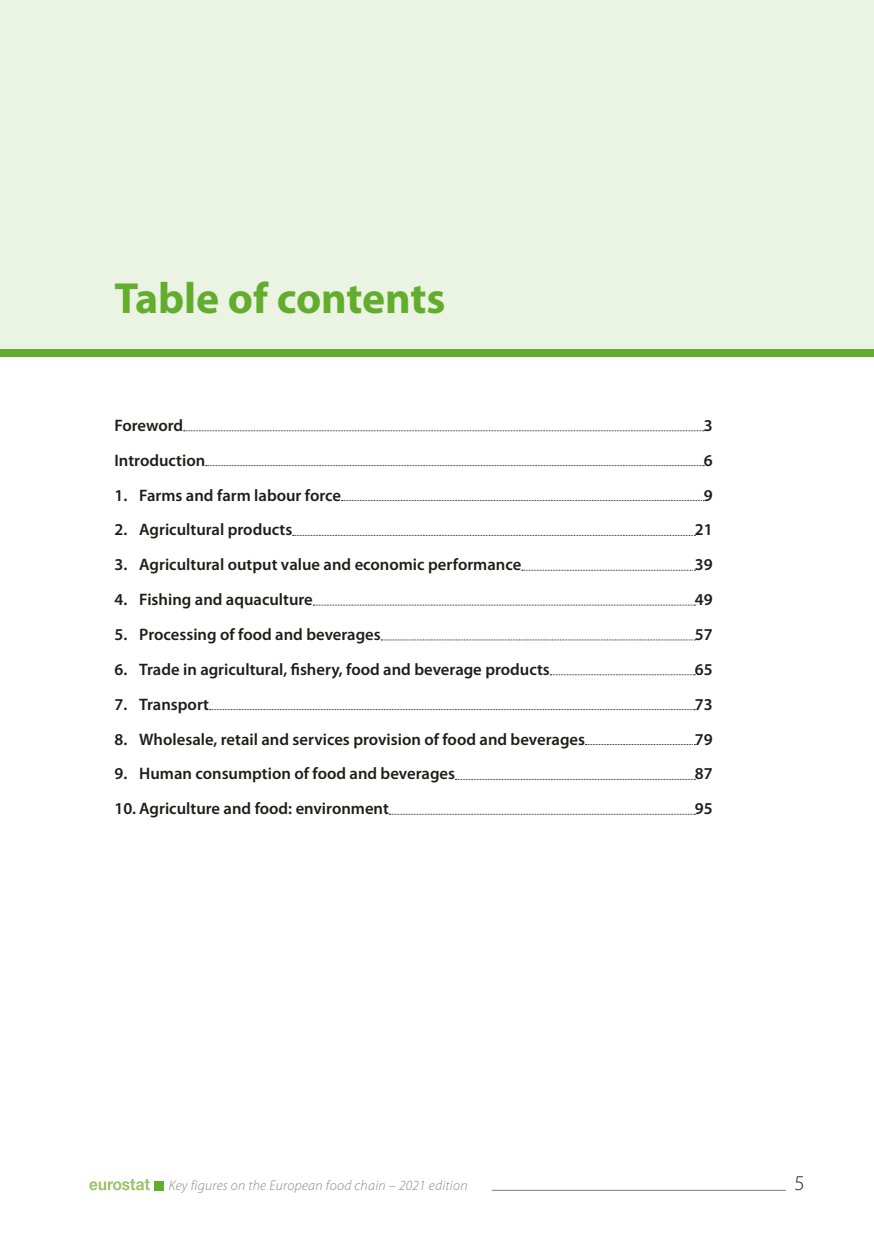
<style>
.page{position:relative;width:874px;height:1241px;background:#fff}
.page>*{position:absolute;margin:0;border:0;box-sizing:border-box;transform-origin:0 0}
.Chapter_title{font:700 43.75px "Myriad Pro";letter-spacing:-.005em;color:#62ad2d}
.t1{font:300 21px "Myriad Pro";color:#1d1d1b}
.ToC_1{font:600 16.62px "Myriad Pro";color:#1d1d1b}
.t2{font:italic 300 14px "Myriad Pro";letter-spacing:.02em;color:#878787}
</style>
<div class="page">
<hr style="left:491px;top:1189px;width:294px;height:1px;background:#878787">
<svg style="left:89px;top:1179px;width:61px;height:11px"></svg>
<div style="left:155px;top:1180px;width:9px;height:10px;background:#62ad2d"></div>
<div style="left:0;top:347px;width:873px;height:10px;background:#62ad2d"></div>
<div style="left:0;top:0;width:873px;height:348px;background:#ebf3e2"></div>
<svg style="left:183px;top:430px;width:521px;height:1px"></svg>
<svg style="left:205px;top:465px;width:499px;height:1px"></svg>
<svg style="left:341px;top:500px;width:363px;height:1px"></svg>
<svg style="left:292px;top:535px;width:403px;height:1px"></svg>
<svg style="left:521px;top:570px;width:174px;height:1px"></svg>
<svg style="left:313px;top:604px;width:382px;height:1px"></svg>
<svg style="left:381px;top:639px;width:314px;height:1px"></svg>
<svg style="left:550px;top:674px;width:145px;height:1px"></svg>
<svg style="left:209px;top:709px;width:486px;height:1px"></svg>
<svg style="left:585px;top:744px;width:110px;height:1px"></svg>
<svg style="left:455px;top:778px;width:240px;height:1px"></svg>
<svg style="left:389px;top:813px;width:306px;height:1px"></svg>
<p class="Chapter_title" style="left:114px;top:273px;width:332px">Table of contents</p>
<p class="ToC_1" style="left:114px;top:416px;width:70px">Foreword</p>
<p class="ToC_1" style="left:703px;top:416px;width:10px">3</p>
<p class="ToC_1" style="left:114px;top:451px;width:92px">Introduction</p>
<p class="ToC_1" style="left:703px;top:451px;width:10px">6</p>
<p class="ToC_1" style="left:114px;top:485px;width:228px">1. Farms and farm labour force</p>
<p class="ToC_1" style="left:703px;top:485px;width:10px">9</p>
<p class="ToC_1" style="left:114px;top:520px;width:179px">2. Agricultural products</p>
<p class="ToC_1" style="left:694px;top:520px;width:19px">21</p>
<p class="ToC_1" style="left:114px;top:555px;width:408px">3. Agricultural output value and economic performance</p>
<p class="ToC_1" style="left:694px;top:555px;width:19px">39</p>
<p class="ToC_1" style="left:114px;top:590px;width:200px">4. Fishing and aquaculture</p>
<p class="ToC_1" style="left:694px;top:590px;width:19px">49</p>
<p class="ToC_1" style="left:114px;top:625px;width:268px">5. Processing of food and beverages</p>
<p class="ToC_1" style="left:694px;top:625px;width:19px">57</p>
<p class="ToC_1" style="left:114px;top:660px;width:436px">6. Trade in agricultural, fishery, food and beverage products</p>
<p class="ToC_1" style="left:694px;top:660px;width:19px">65</p>
<p class="ToC_1" style="left:114px;top:694px;width:96px">7. Transport</p>
<p class="ToC_1" style="left:694px;top:694px;width:19px">73</p>
<p class="ToC_1" style="left:114px;top:729px;width:472px">8. Wholesale, retail and services provision of food and beverages</p>
<p class="ToC_1" style="left:694px;top:729px;width:19px">79</p>
<p class="ToC_1" style="left:114px;top:764px;width:342px">9. Human consumption of food and beverages</p>
<p class="ToC_1" style="left:694px;top:764px;width:19px">87</p>
<p class="ToC_1" style="left:114px;top:799px;width:276px">10. Agriculture and food: environment</p>
<p class="ToC_1" style="left:694px;top:799px;width:19px">95</p>
<p class="t2" style="left:169px;top:1177px;width:300px">Key figures on the European food chain – 2021 edition</p>
<p class="t1" style="left:794px;top:1171px;width:12px">5</p>
</div>
